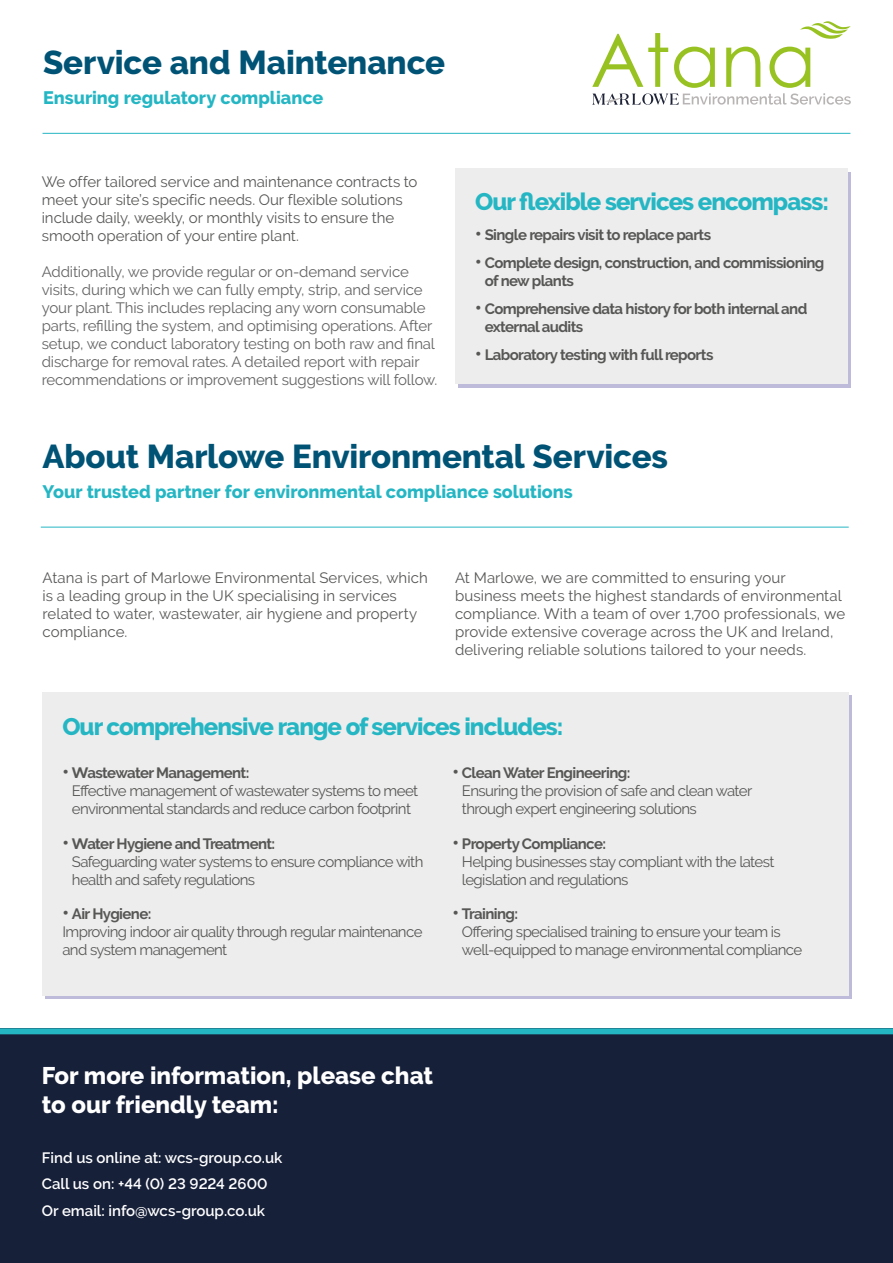
<style>
.page{position:relative;width:893px;height:1263px;background:#fff}
.page>*{position:absolute;margin:0;border:0;box-sizing:border-box;transform-origin:0 0}
.t1{font:800 33px "Raleway";letter-spacing:-.005em;color:#005375}
.t2{font:800 24px "Raleway";letter-spacing:-.04em;color:#25b6c4}
.t3{font:800 24px/28.8px "Raleway";color:#fff}
.t4{font:800 18px "Raleway";color:#25b6c4}
.t5{font:15px/18px "Raleway";letter-spacing:-.04em;color:#575756}
.t6{font:15px/18px "Raleway";letter-spacing:.005em;color:#575756}
.t7{font:15px/18px "Raleway";letter-spacing:-.01em;color:#646363}
.t8{font:700 15px/18px "Raleway";letter-spacing:-.04em;color:#575756}
.t9{font:15px/18px "Raleway";letter-spacing:-.02em;color:#575756}
.t10{font:600 15px/26.5px "Raleway";color:#fff}
.s1{font-weight:800;font-size:18px}
.s2{font-weight:700}
</style>
<div class="page">
<hr style="left:43px;top:133px;width:807px;height:1px;background:#25b6c4">
<div style="left:0;top:1028px;width:893px;height:235px;background:#172039"></div>
<div style="left:0;top:1028px;width:893px;height:6px;background:#25b6c4"></div>
<svg style="left:458px;top:172px;width:392px;height:215px;fill:#bdbbd9"></svg>
<div style="left:455px;top:169px;width:392px;height:215px;background:#ededed"></div>
<hr style="left:41px;top:527px;width:808px;height:1px;background:#25b6c4">
<svg style="left:592px;top:21px;width:259px;height:84px"></svg>
<div style="left:42px;top:692px;width:807px;height:304px;background:#ededed"></div>
<h1 class="t1" style="left:43px;top:43px;width:404px">Service and Maintenance</h1>
<p class="t4" style="left:43px;top:87px;width:282px">Ensuring regulatory compliance</p>
<p class="t9" style="left:42px;top:172px;width:377px">We offer tailored service and maintenance contracts to meet your site’s specific needs. Our flexible solutions include daily, weekly, or monthly visits to ensure the smooth operation of your entire plant.</p>
<p class="t7" style="left:42px;top:262px;width:397px">Additionally, we provide regular or on-demand service visits, during which we can fully empty, strip, and service your plant. This includes replacing any worn consumable parts, refilling the system, and optimising operations. After setup, we conduct laboratory testing on both raw and final discharge for removal rates. A detailed report with repair recommendations or improvement suggestions will follow.</p>
<h2 class="t2" style="left:475px;top:188px;width:355px">Our flexible services encompass:</h2>
<p class="t8" style="left:475px;top:226px;width:237px"><span class="s1">•</span> Single repairs visit to replace parts</p>
<p class="t8" style="left:485px;top:254px;width:341px;text-indent:-9px"><span class="s1">•</span> Complete design, construction, and commissioning of new plants</p>
<p class="t8" style="left:485px;top:300px;width:324px;text-indent:-9px"><span class="s1">•</span> Comprehensive data history for both internal and external audits</p>
<p class="t8" style="left:475px;top:346px;width:240px"><span class="s1">•</span> Laboratory testing with full reports</p>
<h1 class="t1" style="left:43px;top:438px;width:627px">About Marlowe Environmental Services</h1>
<p class="t4" style="left:43px;top:481px;width:532px">Your trusted partner for environmental compliance solutions</p>
<p class="t6" style="left:42px;top:568px;width:387px">Atana is part of Marlowe Environmental Services, which is a leading group in the UK specialising in services related to water, wastewater, air hygiene and property compliance.</p>
<p class="t6" style="left:455px;top:568px;width:392px">At Marlowe, we are committed to ensuring your business meets the highest standards of environmental compliance. With a team of over 1,700 professionals, we provide extensive coverage across the UK and Ireland, delivering reliable solutions tailored to your needs.</p>
<h2 class="t2" style="left:62px;top:713px;width:503px">Our comprehensive range of services includes:</h2>
<p class="t5" style="left:72px;top:764px;width:348px;text-indent:-9px"><span class="s1">•</span> <span class="s2">Wastewater Management:<br></span>Effective management of wastewater systems to meet environmental standards and reduce carbon footprint</p>
<p class="t5" style="left:72px;top:834px;width:353px;text-indent:-9px"><span class="s1">•</span> <span class="s2">Water Hygiene and Treatment:<br></span>Safeguarding water systems to ensure compliance with health and safety regulations</p>
<p class="t5" style="left:62px;top:905px;width:362px"><span class="s1">•</span> <span class="s2">Air Hygiene:<br></span>Improving indoor air quality through regular maintenance and system management</p>
<p class="t5" style="left:462px;top:764px;width:292px;text-indent:-9px"><span class="s1">•</span> <span class="s2">Clean Water Engineering:<br></span>Ensuring the provision of safe and clean water through expert engineering solutions</p>
<p class="t5" style="left:462px;top:834px;width:314px;text-indent:-9px"><span class="s1">•</span> <span class="s2">Property Compliance:<br></span>Helping businesses stay compliant with the latest legislation and regulations</p>
<p class="t5" style="left:462px;top:905px;width:342px;text-indent:-9px"><span class="s1">•</span> <span class="s2">Training:<br></span>Offering specialised training to ensure your team is well-equipped to manage environmental compliance</p>
<h2 class="t3" style="left:42px;top:1062px;width:393px">For more information, please chat to our friendly team:</h2>
<p class="t10" style="left:42px;top:1144px;width:242px">Find us online at: wcs-group.co.uk<br>Call us on: +44 (0) 23 9224 2600<br>Or email: info@wcs-group.co.uk</p>
</div>
